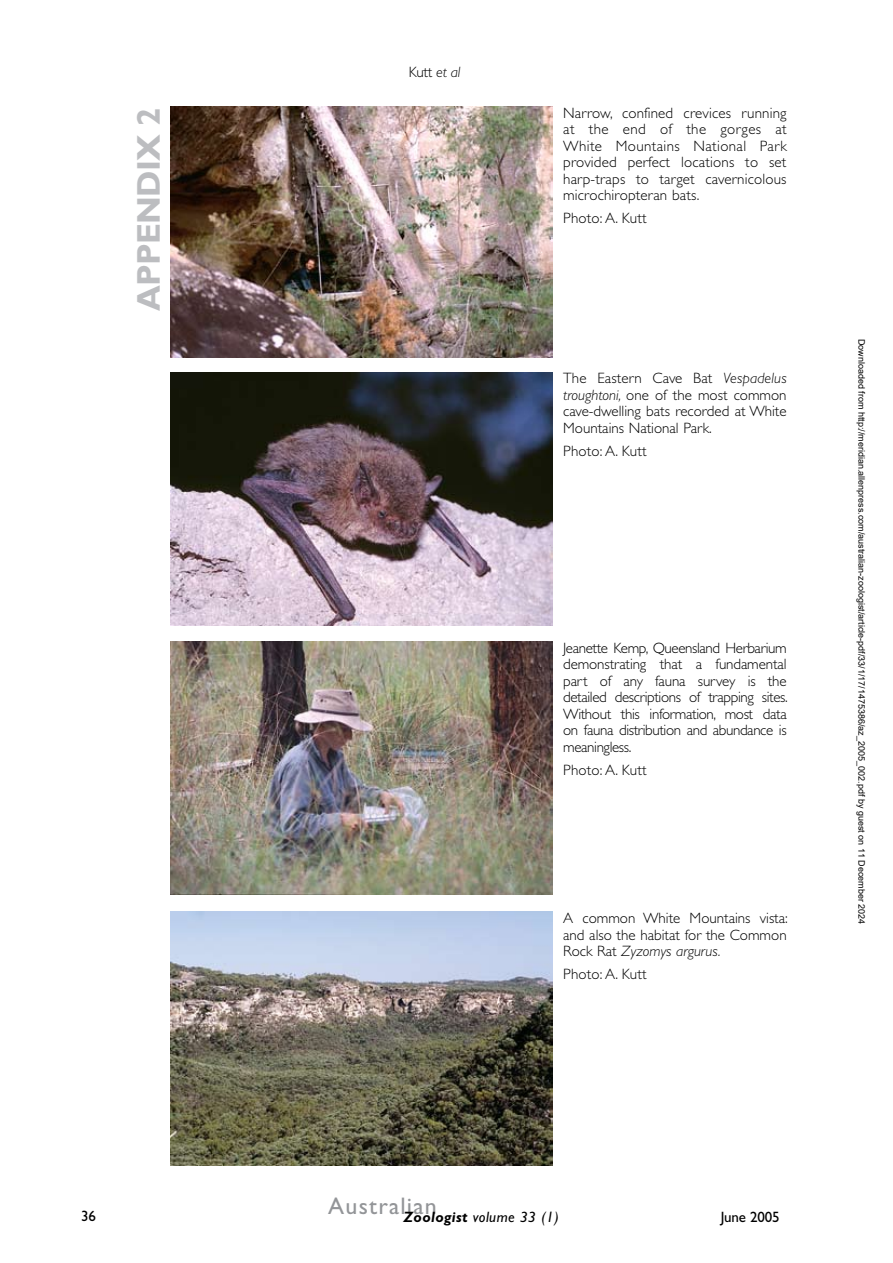
<style>
.page{position:relative;width:893px;height:1263px;background:#fff}
.page>*{position:absolute;margin:0;border:0;box-sizing:border-box;transform-origin:0 0}
.t1{font:700 33px "Gill Sans";letter-spacing:-.025em;color:#bcbdc0}
.t2{font:24px "Gill Sans";letter-spacing:.05em;color:#939598}
.t3{font:300 15px/16.5px "Gill Sans";color:#000;text-align:justify}
.t4{font:italic 15px "Gill Sans";letter-spacing:.025em;color:#000}
.t5{font:15px "Gill Sans";letter-spacing:-.01em;color:#000}
.t6{font:9px "Arial";color:#000}
.s1{font-style:italic}
.s2{font-weight:700}
</style>
<div class="page">
<img style="left:170px;top:106px;width:383px;height:252px">
<img style="left:170px;top:372px;width:383px;height:254px">
<img style="left:170px;top:641px;width:383px;height:254px">
<img style="left:170px;top:912px;width:383px;height:253px">
<p class="t3" style="left:409px;top:63px;width:53px">Kutt <span class="s1">et al</span></p>
<h1 class="t1" style="left:129px;top:311px;width:205px;rotate:-90deg">APPENDIX 2</h1>
<p class="t3" style="left:563px;top:104px;width:225px">Narrow, confined crevices running at the end of the gorges at White Mountains National Park provided perfect locations to set harp-traps to target cavernicolous microchiropteran bats.</p>
<p class="t3" style="left:563px;top:210px;width:85px">Photo: A. Kutt</p>
<p class="t3" style="left:563px;top:370px;width:225px">The Eastern Cave Bat <span class="s1">Vespadelus troughtoni,</span> one of the most common cave-dwelling bats recorded at White Mountains National Park.</p>
<p class="t3" style="left:563px;top:443px;width:85px">Photo: A. Kutt</p>
<p class="t3" style="left:563px;top:640px;width:226px">Jeanette Kemp, Queensland Herbarium demonstrating that a fundamental part of any fauna survey is the detailed descriptions of trapping sites.<br>Without this information, most data on fauna distribution and abundance is meaningless.</p>
<p class="t3" style="left:563px;top:762px;width:85px">Photo: A. Kutt</p>
<p class="t3" style="left:563px;top:910px;width:226px">A common White Mountains vista: and also the habitat for the Common Rock Rat <span class="s1">Zyzomys argurus.</span></p>
<p class="t3" style="left:563px;top:966px;width:85px">Photo: A. Kutt</p>
<p class="t6" style="left:865px;top:339px;width:587px;rotate:90deg">Downloaded from http://meridian.allenpress.com/australian-zoologist/article-pdf/33/1/17/1475386/az_2005_002.pdf by guest on 11 December 2024</p>
<h2 class="t2" style="left:328px;top:1192px;width:110px">Australian</h2>
<p class="t4" style="left:404px;top:1208px;width:157px"><span class="s2">Zoologist</span> volume 33 (1)</p>
<p class="t5" style="left:81px;top:1207px;width:16px">36</p>
<p class="t5" style="left:721px;top:1209px;width:61px">June 2005</p>
</div>
